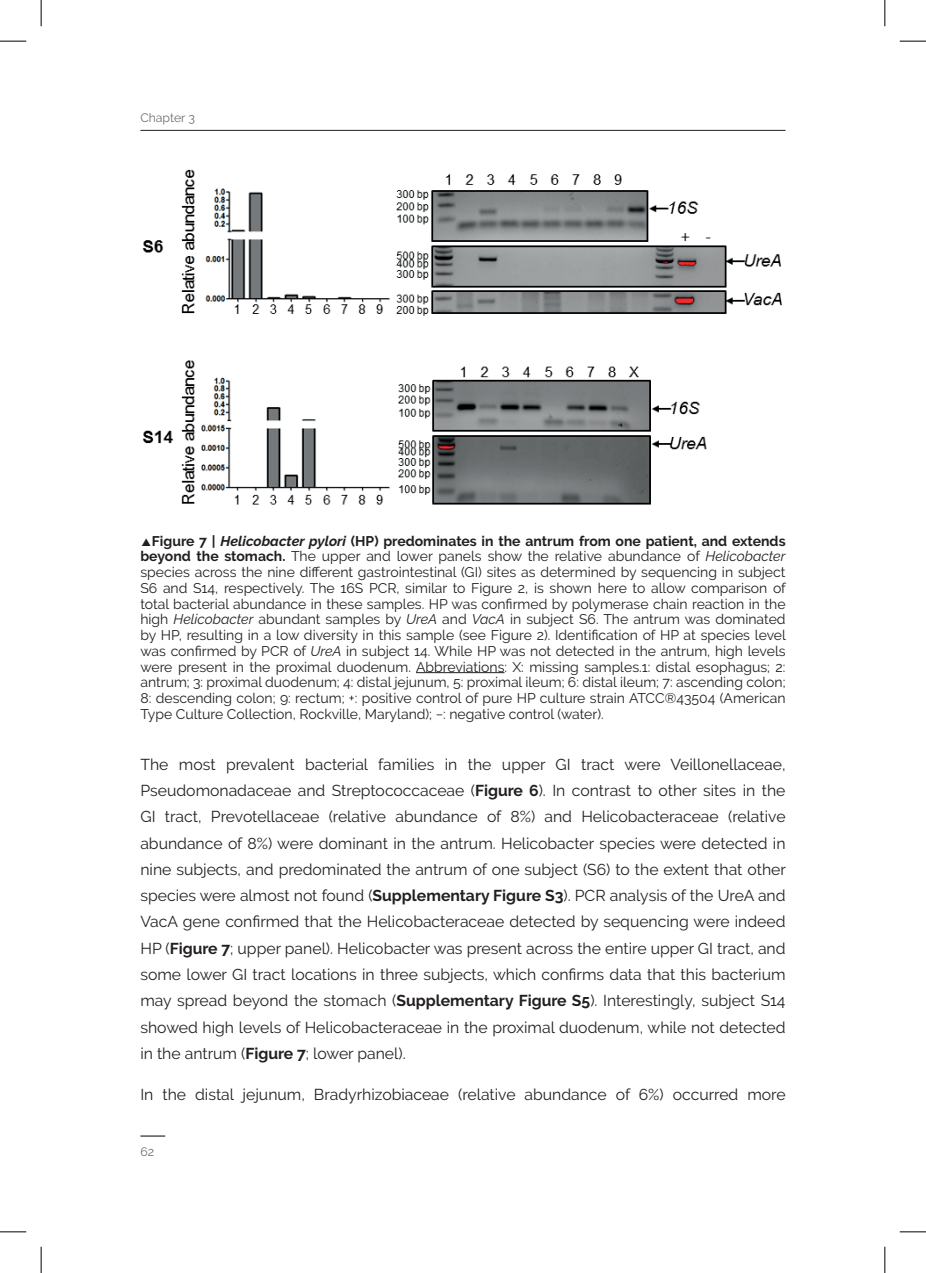
<style>
.page{position:relative;width:926px;height:1273px;background:#fff}
.page>*{position:absolute;margin:0;border:0;box-sizing:border-box;transform-origin:0 0}
.t1{font:15.75px/26.2px "Raleway";color:#231f20;text-align:justify}
.t2{font:14px/15.8px "Raleway";color:#231f20;text-align:justify}
.t3{font:12.25px "Raleway";color:#6c6d70}
.s1{font-weight:700}
.s2{font-weight:700;font-style:italic}
.s3{font-style:italic}
</style>
<div class="page">
<hr style="left:140px;top:130px;width:645px;height:1px;background:#231f20">
<svg style="left:140px;top:1136px;width:25px;height:1px"></svg>
<hr style="left:416px;top:672px;width:88px;height:1px;background:#231f20">
<img style="left:142px;top:169px;width:640px;height:336px">
<svg style="left:0;top:41px;width:26px;height:1px"></svg>
<svg style="left:899px;top:41px;width:27px;height:1px"></svg>
<svg style="left:0;top:1231px;width:26px;height:1px"></svg>
<svg style="left:899px;top:1231px;width:27px;height:1px"></svg>
<svg style="left:41px;top:0;width:1px;height:26px"></svg>
<svg style="left:41px;top:1247px;width:1px;height:26px"></svg>
<svg style="left:884px;top:0;width:1px;height:26px"></svg>
<svg style="left:884px;top:1247px;width:1px;height:26px"></svg>
<p class="t3" style="left:140px;top:110px;width:56px">Chapter 3</p>
<p class="t2" style="left:140px;top:533px;width:647px">▲<span class="s1">Figure 7 |</span> <span class="s2">Helicobacter pylori</span> <span class="s1">(HP) predominates in the antrum from one patient, and extends beyond the stomach.</span> The upper and lower panels show the relative abundance of <span class="s3">Helicobacter </span>species across the nine different gastrointestinal (GI) sites as determined by sequencing in subject S6 and S14, respectively. The 16S PCR, similar to Figure 2, is shown here to allow comparison of total bacterial abundance in these samples. HP was confirmed by polymerase chain reaction in the high <span class="s3">Helicobacter</span> abundant samples by <span class="s3">UreA</span> and <span class="s3">VacA</span> in subject S6. The antrum was dominated by HP, resulting in a low diversity in this sample (see Figure 2). Identification of HP at species level was confirmed by PCR of <span class="s3">UreA</span> in subject 14. While HP was not detected in the antrum, high levels were present in the proximal duodenum. Abbreviations: X: missing samples.1: distal esophagus; 2: antrum; 3: proximal duodenum; 4: distal jejunum, 5: proximal ileum; 6: distal ileum; 7: ascending colon; 8: descending colon; 9: rectum; +: positive control of pure HP culture strain ATCC®43504 (American Type Culture Collection, Rockville, Maryland); −: negative control (water).</p>
<p class="t1" style="left:140px;top:751px;width:647px">The most prevalent bacterial families in the upper GI tract were Veillonellaceae, Pseudomonadaceae and Streptococcaceae (<span class="s1">Figure 6</span>). In contrast to other sites in the GI tract, Prevotellaceae (relative abundance of 8%) and Helicobacteraceae (relative abundance of 8%) were dominant in the antrum. Helicobacter species were detected in nine subjects, and predominated the antrum of one subject (S6) to the extent that other species were almost not found (<span class="s1">Supplementary Figure S3</span>). PCR analysis of the UreA and VacA gene confirmed that the Helicobacteraceae detected by sequencing were indeed HP (<span class="s1">Figure 7</span>; upper panel). Helicobacter was present across the entire upper GI tract, and some lower GI tract locations in three subjects, which confirms data that this bacterium may spread beyond the stomach (<span class="s1">Supplementary Figure S5</span>). Interestingly, subject S14 showed high levels of Helicobacteraceae in the proximal duodenum, while not detected in the antrum (<span class="s1">Figure 7</span>; lower panel).</p>
<p class="t1" style="left:140px;top:1081px;width:646px">In the distal jejunum, Bradyrhizobiaceae (relative abundance of 6%) occurred more</p>
<p class="t3" style="left:140px;top:1144px;width:15px">62</p>
</div>
